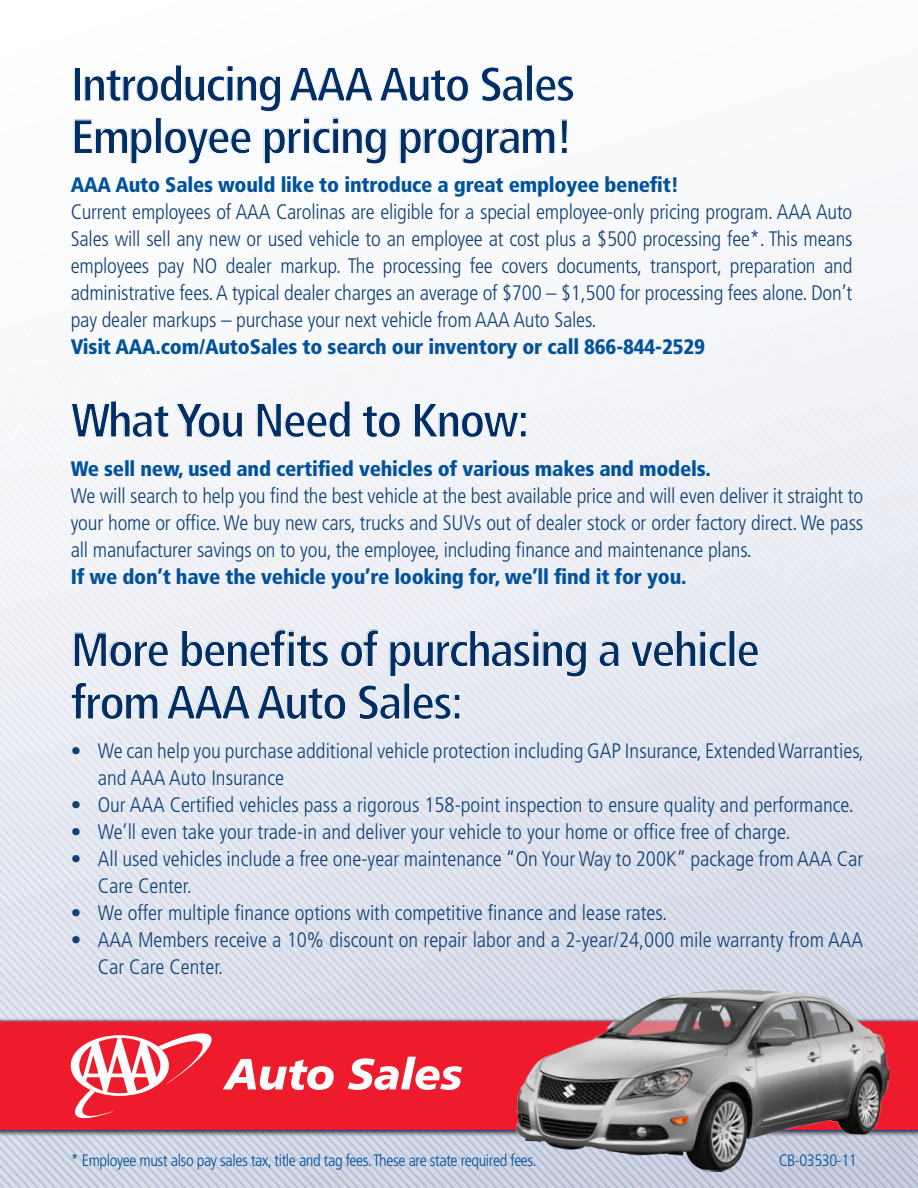
<style>
.page{position:relative;width:918px;height:1188px;background:#fff}
.page>*{position:absolute;margin:0;border:0;box-sizing:border-box;transform-origin:0 0}
.t1{font:700 condensed 48px/52.5px "Frutiger";letter-spacing:-.04em;color:#002e65}
.t2{font:300 condensed 21px/27px "Frutiger";color:#124176}
.t3{font:900 condensed 21px "Frutiger";letter-spacing:-.01em;color:#01529a}
.t4{font:300 condensed 16.5px "Frutiger";letter-spacing:-.025em;color:#01529a}
</style>
<div class="page">
<img style="left:0;top:222px;width:918px;height:966px">
<div style="left:0;top:1017px;width:918px;height:120px;background:#231f20;opacity:.75"></div>
<div style="left:0;top:1021px;width:918px;height:110px;background:#ee1b2c"></div>
<svg style="left:71px;top:400px;width:172px;height:38px"></svg>
<div style="left:256px;top:400px;width:95px;height:38px;background:#f5f6f9"></div>
<svg style="left:362px;top:404px;width:39px;height:34px"></svg>
<div style="left:414px;top:403px;width:113px;height:35px;background:#f4f6f9"></div>
<img style="left:514px;top:980px;width:379px;height:199px">
<svg style="left:74px;top:632px;width:95px;height:36px"></svg>
<svg style="left:181px;top:629px;width:148px;height:39px"></svg>
<svg style="left:340px;top:629px;width:39px;height:39px"></svg>
<svg style="left:389px;top:630px;width:198px;height:48px"></svg>
<svg style="left:598px;top:641px;width:22px;height:27px"></svg>
<svg style="left:630px;top:630px;width:97px;height:38px"></svg>
<div style="left:729px;top:630px;width:6px;height:37px;border:1px solid #fff"></div>
<svg style="left:738px;top:641px;width:21px;height:27px"></svg>
<svg style="left:70px;top:682px;width:89px;height:38px"></svg>
<svg style="left:166px;top:685px;width:181px;height:35px"></svg>
<svg style="left:358px;top:684px;width:43px;height:36px"></svg>
<div style="left:404px;top:683px;width:6px;height:36px;border:1px solid #fff"></div>
<svg style="left:412px;top:693px;width:49px;height:27px"></svg>
<svg style="left:71px;top:1033px;width:145px;height:85px"></svg>
<svg style="left:223px;top:1059px;width:111px;height:31px"></svg>
<svg style="left:348px;top:1057px;width:114px;height:33px"></svg>
<p class="t1" style="left:71px;top:58px;width:506px">Introducing AAA Auto Sales<br>Employee pricing program!</p>
<p class="t3" style="left:71px;top:172px;width:610px">AAA Auto Sales would like to introduce a great employee benefit!</p>
<p class="t2" style="left:71px;top:199px;width:783px;text-align:justify">Current employees of AAA Carolinas are eligible for a special employee-only pricing program. AAA Auto Sales will sell any new or used vehicle to an employee at cost plus a $500 processing fee*. This means employees pay NO dealer markup. The processing fee covers documents, transport, preparation and administrative fees. A typical dealer charges an average of $700 – $1,500 for processing fees alone. Don’t pay dealer markups – purchase your next vehicle from AAA Auto Sales.</p>
<p class="t3" style="left:71px;top:334px;width:636px">Visit AAA.com/AutoSales to search our inventory or call 866-844-2529</p>
<p class="t1" style="left:71px;top:394px;width:460px">What You Need to Know:</p>
<p class="t3" style="left:71px;top:456px;width:642px">We sell new, used and certified vehicles of various makes and models.</p>
<p class="t2" style="left:71px;top:482px;width:794px;text-align:justify">We will search to help you find the best vehicle at the best available price and will even deliver it straight to your home or office. We buy new cars, trucks and SUVs out of dealer stock or order factory direct. We pass all manufacturer savings on to you, the employee, including finance and maintenance plans.</p>
<p class="t3" style="left:71px;top:564px;width:617px">If we don’t have the vehicle you’re looking for, we’ll find it for you.</p>
<p class="t1" style="left:71px;top:624px;width:691px">More benefits of purchasing a vehicle from AAA Auto Sales:</p>
<p class="t2" style="left:98px;top:737px;width:768px;text-indent:-27px">• We can help you purchase additional vehicle protection including GAP Insurance, Extended Warranties, and AAA Auto Insurance</p>
<p class="t2" style="left:71px;top:791px;width:784px">• Our AAA Certified vehicles pass a rigorous 158-point inspection to ensure quality and performance.</p>
<p class="t2" style="left:71px;top:818px;width:721px">• We’ll even take your trade-in and deliver your vehicle to your home or office free of charge.</p>
<p class="t2" style="left:98px;top:845px;width:767px;text-indent:-27px">• All used vehicles include a free one-year maintenance “On Your Way to 200K” package from AAA Car<br>Care Center.</p>
<p class="t2" style="left:71px;top:899px;width:598px">• We offer multiple finance options with competitive finance and lease rates.</p>
<p class="t2" style="left:98px;top:926px;width:767px;text-indent:-27px">• AAA Members receive a 10% discount on repair labor and a 2-year/24,000 mile warranty from AAA<br>Car Care Center.</p>
<p class="t4" style="left:71px;top:1151px;width:467px">* Employee must also pay sales tax, title and tag fees. These are state required fees.</p>
<p class="t4" style="left:779px;top:1151px;width:80px">CB-03530-11</p>
</div>
